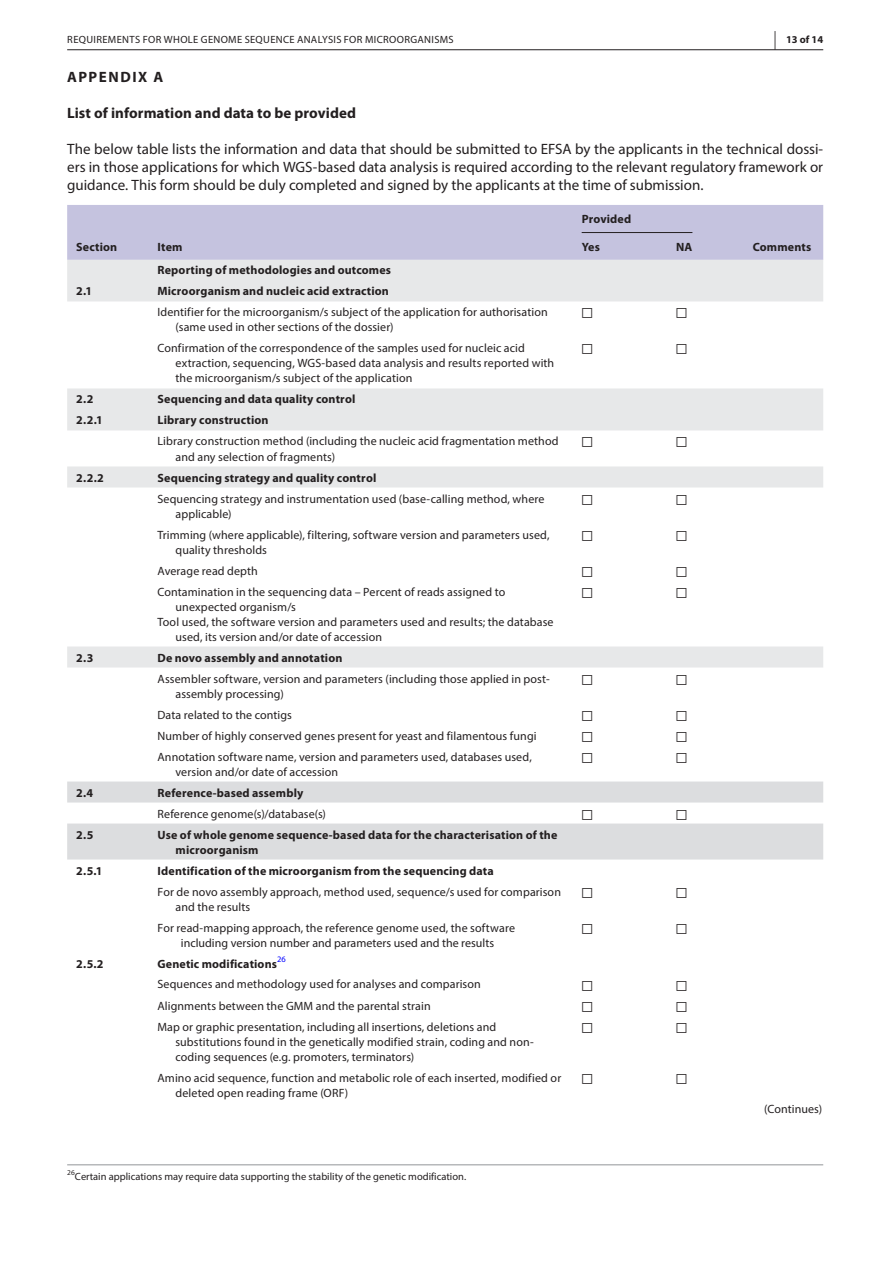
<style>
.page{position:relative;width:893px;height:1263px;background:#fff}
.page>*{position:absolute;margin:0;border:0;box-sizing:border-box;transform-origin:0 0}
.t1{font:15px/18px "Myriad Pro";color:#231f20;text-align:justify}
.t2{font:700 15px "Myriad Pro";letter-spacing:.005em;color:#231f20}
.t3{font:700 15px "Myriad Pro";letter-spacing:.1em;color:#231f20}
.t4{font:12px/15px "Myriad Pro";letter-spacing:.01em;color:#231f20}
.t5{font:700 12px/15px "Myriad Pro";letter-spacing:.01em;color:#231f20}
.t6{font:12px "STIX";color:#231f20}
.t7{font:10.5px "Myriad Pro";color:#231f20}
.t8{font:10.5px "Myriad Pro";letter-spacing:.035em;color:#231f20}
.t9{font:700 10.5px "Myriad Pro";color:#231f20}
.t10{font:8.4px "Myriad Pro";color:#00f}
.t11{font:7.35px "Myriad Pro";color:#231f20}
.s1{font-size:18.6px}
</style>
<div class="page">
<hr style="left:67px;top:49px;width:756px;height:1px;background:#231f20">
<div style="left:67px;top:205px;width:756px;height:55px;background:#c5c3df"></div>
<svg style="left:67px;top:260px;width:756px;height:407px"></svg>
<svg style="left:67px;top:781px;width:756px;height:78px;fill:#dcdddf"></svg>
<hr style="left:582px;top:232px;width:110px;height:1px;background:#231f20">
<hr style="left:67px;top:1164px;width:756px;height:1px;background:#939598">
<p class="t8" style="left:67px;top:33px;width:388px">REQUIREMENTS FOR WHOLE GENOME SEQUENCE ANALYSIS FOR MICROORGANISMS</p>
<p class="t9" style="left:774px;top:32px;width:51px"><span class="s1">|</span> 13 of 14</p>
<p class="t3" style="left:67px;top:67px;width:98px">APPENDIX A</p>
<p class="t2" style="left:67px;top:103px;width:290px">List of information and data to be provided</p>
<p class="t1" style="left:67px;top:140px;width:758px">The below table lists the information and data that should be submitted to EFSA by the applicants in the technical dossi&shy;ers in those applications for which WGS-based data analysis is required according to the relevant regulatory framework or guidance. This form should be duly completed and signed by the applicants at the time of submission.</p>
<p class="t5" style="left:76px;top:239px;width:43px">Section</p>
<p class="t5" style="left:158px;top:239px;width:27px">Item</p>
<p class="t5" style="left:157px;top:263px;width:235px">Reporting of methodologies and outcomes</p>
<p class="t5" style="left:582px;top:211px;width:51px">Provided</p>
<p class="t5" style="left:582px;top:239px;width:20px">Yes</p>
<p class="t5" style="left:676px;top:239px;width:18px">NA</p>
<p class="t5" style="left:753px;top:239px;width:60px">Comments</p>
<p class="t5" style="left:76px;top:284px;width:18px">2.1</p>
<p class="t5" style="left:157px;top:284px;width:233px">Microorganism and nucleic acid extraction</p>
<p class="t4" style="left:175px;top:305px;width:374px;text-indent:-18px">Identifier for the microorganism/s subject of the application for authorisation (same used in other sections of the dossier)</p>
<p class="t6" style="left:582px;top:304px;width:12px">□</p>
<p class="t6" style="left:676px;top:304px;width:12px">□</p>
<p class="t4" style="left:175px;top:341px;width:380px;text-indent:-18px">Confirmation of the correspondence of the samples used for nucleic acid extraction, sequencing, WGS-based data analysis and results reported with the microorganism/s subject of the application</p>
<p class="t6" style="left:582px;top:340px;width:12px">□</p>
<p class="t6" style="left:676px;top:340px;width:12px">□</p>
<p class="t5" style="left:76px;top:392px;width:19px">2.2</p>
<p class="t5" style="left:158px;top:392px;width:199px">Sequencing and data quality control</p>
<p class="t5" style="left:76px;top:413px;width:28px">2.2.1</p>
<p class="t5" style="left:158px;top:413px;width:113px">Library construction</p>
<p class="t4" style="left:176px;top:434px;width:385px;text-indent:-18px">Library construction method (including the nucleic acid fragmentation method and any selection of fragments)</p>
<p class="t6" style="left:582px;top:433px;width:12px">□</p>
<p class="t6" style="left:676px;top:433px;width:12px">□</p>
<p class="t5" style="left:76px;top:470px;width:29px">2.2.2</p>
<p class="t5" style="left:158px;top:470px;width:220px">Sequencing strategy and quality control</p>
<p class="t4" style="left:176px;top:491px;width:370px;text-indent:-18px">Sequencing strategy and instrumentation used (base-calling method, where applicable)</p>
<p class="t6" style="left:582px;top:490px;width:12px">□</p>
<p class="t6" style="left:676px;top:490px;width:12px">□</p>
<p class="t4" style="left:176px;top:527px;width:376px;text-indent:-18px">Trimming (where applicable), filtering, software version and parameters used, quality thresholds</p>
<p class="t6" style="left:582px;top:526px;width:12px">□</p>
<p class="t6" style="left:676px;top:526px;width:12px">□</p>
<p class="t4" style="left:158px;top:563px;width:102px">Average read depth</p>
<p class="t6" style="left:582px;top:562px;width:12px">□</p>
<p class="t6" style="left:676px;top:562px;width:12px">□</p>
<p class="t4" style="left:158px;top:584px;width:349px">Contamination in the sequencing data – Percent of reads assigned to</p>
<p class="t4" style="left:176px;top:599px;width:122px">unexpected organism/s</p>
<p class="t4" style="left:158px;top:614px;width:398px">Tool used, the software version and parameters used and results; the database</p>
<p class="t4" style="left:176px;top:629px;width:208px">used, its version and/or date of accession</p>
<p class="t6" style="left:582px;top:583px;width:12px">□</p>
<p class="t6" style="left:676px;top:583px;width:12px">□</p>
<p class="t5" style="left:76px;top:650px;width:19px">2.3</p>
<p class="t5" style="left:158px;top:650px;width:186px">De novo assembly and annotation</p>
<p class="t4" style="left:176px;top:671px;width:376px;text-indent:-18px">Assembler software, version and parameters (including those applied in post&shy;assembly processing)</p>
<p class="t6" style="left:582px;top:670px;width:12px">□</p>
<p class="t6" style="left:676px;top:670px;width:12px">□</p>
<p class="t4" style="left:158px;top:707px;width:136px">Data related to the contigs</p>
<p class="t6" style="left:582px;top:706px;width:12px">□</p>
<p class="t6" style="left:676px;top:706px;width:12px">□</p>
<p class="t4" style="left:158px;top:728px;width:381px">Number of highly conserved genes present for yeast and filamentous fungi</p>
<p class="t6" style="left:582px;top:727px;width:12px">□</p>
<p class="t6" style="left:676px;top:727px;width:12px">□</p>
<p class="t4" style="left:176px;top:749px;width:358px;text-indent:-18px">Annotation software name, version and parameters used, databases used, version and/or date of accession</p>
<p class="t6" style="left:582px;top:748px;width:12px">□</p>
<p class="t6" style="left:676px;top:748px;width:12px">□</p>
<p class="t5" style="left:76px;top:785px;width:19px">2.4</p>
<p class="t5" style="left:158px;top:785px;width:147px">Reference-based assembly</p>
<p class="t4" style="left:158px;top:806px;width:170px">Reference genome(s)/database(s)</p>
<p class="t6" style="left:582px;top:805px;width:12px">□</p>
<p class="t6" style="left:676px;top:805px;width:12px">□</p>
<p class="t5" style="left:76px;top:827px;width:19px">2.5</p>
<p class="t5" style="left:176px;top:827px;width:383px;text-indent:-18px">Use of whole genome sequence-based data for the characterisation of the microorganism</p>
<p class="t5" style="left:76px;top:863px;width:28px">2.5.1</p>
<p class="t5" style="left:158px;top:863px;width:338px">Identification of the microorganism from the sequencing data</p>
<p class="t4" style="left:176px;top:884px;width:387px;text-indent:-18px">For de novo assembly approach, method used, sequence/s used for comparison and the results</p>
<p class="t6" style="left:582px;top:883px;width:12px">□</p>
<p class="t6" style="left:676px;top:883px;width:12px">□</p>
<p class="t6" style="left:582px;top:919px;width:12px">□</p>
<p class="t6" style="left:676px;top:919px;width:12px">□</p>
<p class="t5" style="left:76px;top:956px;width:29px">2.5.2</p>
<p class="t6" style="left:582px;top:976px;width:12px">□</p>
<p class="t6" style="left:676px;top:976px;width:12px">□</p>
<p class="t6" style="left:582px;top:997px;width:12px">□</p>
<p class="t6" style="left:676px;top:997px;width:12px">□</p>
<p class="t4" style="left:158px;top:920px;width:359px;text-align:center">For read- mapping approach, the reference genome used, the software including version number and parameters used and the results</p>
<p class="t5" style="left:158px;top:956px;width:121px">Genetic modifications</p>
<p class="t10" style="left:277px;top:954px;width:10px">26</p>
<p class="t4" style="left:158px;top:973px;width:340px;line-height:21.3px">Sequences and methodology used for analyses and comparison<br>Alignments between the GMM and the parental strain<br>Map or graphic presentation, including all insertions, deletions and</p>
<p class="t4" style="left:176px;top:1034px;width:360px">substitutions found in the genetically modified strain, coding and non&shy;coding sequences (e.g. promoters, terminators)</p>
<p class="t6" style="left:582px;top:1018px;width:12px">□</p>
<p class="t6" style="left:676px;top:1018px;width:12px">□</p>
<p class="t4" style="left:176px;top:1070px;width:387px;text-indent:-18px">Amino acid sequence, function and metabolic role of each inserted, modified or deleted open reading frame (ORF)</p>
<p class="t6" style="left:582px;top:1069px;width:12px">□</p>
<p class="t6" style="left:676px;top:1069px;width:12px">□</p>
<p class="t11" style="left:67px;top:1168px;width:9px">26</p>
<p class="t7" style="left:75px;top:1169px;width:393px">Certain applications may require data supporting the stability of the genetic modification.</p>
<p class="t4" style="left:764px;top:1101px;width:59px">(Continues)</p>
</div>
